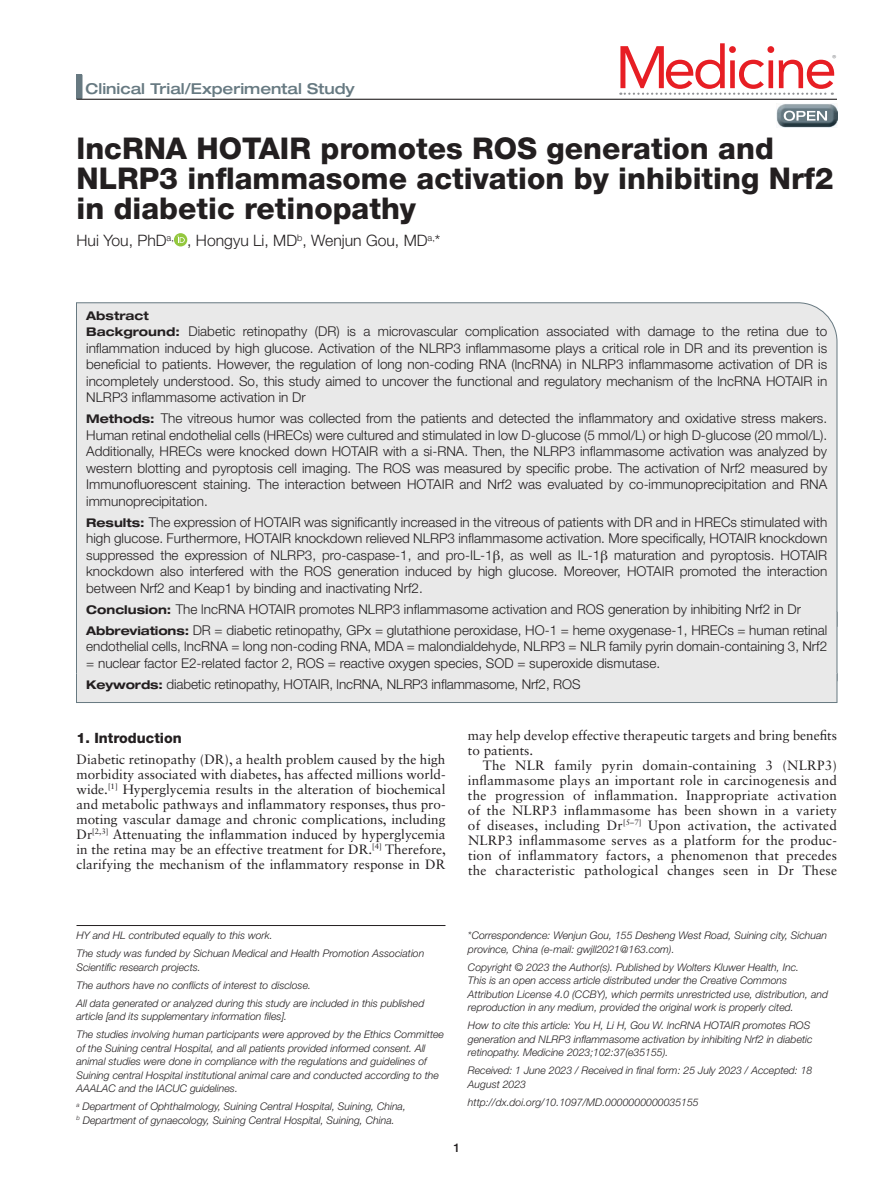
<style>
.page{position:relative;width:891px;height:1188px;background:#fff}
.page>*{position:absolute;margin:0;border:0;box-sizing:border-box;transform-origin:0 0}
.t1{font:59.4px "Avenir";letter-spacing:-.06em;color:#e71e24}
.t2{font:800 30px/30px "Helvetica Neue LT Std";color:#231f20}
.t3{font:300 15.75px "Helvetica Neue LT Std";color:#231f20}
.t4{font:500 expanded 15px "Helvetica Neue LT Std";color:#667981}
.t5{font:800 14.25px "Helvetica Neue LT Std";color:#231f20}
.t6{font:300 13.5px/16.5px "Helvetica Neue LT Std";color:#231f20;text-align:justify}
.t7{font:13.5px/15px "Sabon LT Std";color:#231f20;text-align:justify}
.t8{font:700 expanded 12px "Helvetica Neue LT Std";color:#231f20}
.t9{font:500 12px "Helvetica Neue LT Std";color:#231f20}
.t10{font:italic 300 10.5px/13.5px "Helvetica Neue LT Std";color:#231f20}
.t11{font:500 10.35px "Akzidenz Grotesk BE";color:#909295}
.s1{font-weight:700;font-stretch:expanded;font-size:12px}
.s2{font-family:"Gandhari Unicode";font-weight:400}
</style>
<div class="page">
<div style="left:76px;top:74px;width:6px;height:25px;background:#677981"></div>
<hr style="left:76px;top:99px;width:761px;height:1px;background:#231f20">
<img style="left:776px;top:104px;width:61px;height:24px">
<svg style="left:784px;top:111px;width:43px;height:10px"></svg>
<svg style="left:620px;top:93px;width:213px;height:2px"></svg>
<div style="left:76px;top:302px;width:762px;height:326px;background:#e9e9e9"></div>
<div style="left:76px;top:612px;width:761px;height:70px;background:#e9e9e9"></div>
<div style="left:76px;top:673px;width:761px;height:30px;background:#e9e9e9"></div>
<div style="left:76px;top:673px;width:761px;height:30px;border:1px solid #677981"></div>
<div style="left:174px;top:233px;width:13px;height:13px;background:#93c73e;border-radius:50%"></div>
<svg style="left:178px;top:236px;width:7px;height:7px"></svg>
<hr style="left:76px;top:925px;width:370px;height:1px;background:#231f20">
<p class="t4" style="left:86px;top:80px;width:271px">Clinical Trial/Experimental Study</p>
<h1 class="t1" style="left:615px;top:33px;width:223px">Medicine</h1>
<p class="t11" style="left:832px;top:52px;width:6px">®</p>
<h2 class="t2" style="left:76px;top:134px;width:759px">lncRNA HOTAIR promotes ROS generation and<br>NLRP3 inflammasome activation by inhibiting Nrf2 in diabetic retinopathy</h2>
<p class="t3" style="left:76px;top:231px;width:365px">Hui You, PhD<sup>a,</sup> , Hongyu Li, MD<sup>b</sup>, Wenjun Gou, MD<sup>a,</sup>*</p>
<p class="t8" style="left:86px;top:308px;width:64px">Abstract</p>
<p class="t6" style="left:86px;top:323px;width:743px"><span class="s1">Background:</span> Diabetic retinopathy (DR) is a microvascular complication associated with damage to the retina due to inflammation induced by high glucose. Activation of the NLRP3 inflammasome plays a critical role in DR and its prevention is beneficial to patients. However, the regulation of long non-coding RNA (lncRNA) in NLRP3 inflammasome activation of DR is incompletely understood. So, this study aimed to uncover the functional and regulatory mechanism of the lncRNA HOTAIR in NLRP3 inflammasome activation in Dr</p>
<p class="t6" style="left:86px;top:410px;width:743px"><span class="s1">Methods:</span> The vitreous humor was collected from the patients and detected the inflammatory and oxidative stress makers.<br>Human retinal endothelial cells (HRECs) were cultured and stimulated in low D-glucose (5 mmol/L) or high D-glucose (20 mmol/L).<br>Additionally, HRECs were knocked down HOTAIR with a si-RNA. Then, the NLRP3 inflammasome activation was analyzed by western blotting and pyroptosis cell imaging. The ROS was measured by specific probe. The activation of Nrf2 measured by Immunofluorescent staining. The interaction between HOTAIR and Nrf2 was evaluated by co-immunoprecipitation and RNA immunoprecipitation.</p>
<p class="t6" style="left:86px;top:514px;width:743px"><span class="s1">Results:</span> The expression of HOTAIR was significantly increased in the vitreous of patients with DR and in HRECs stimulated with high glucose. Furthermore, HOTAIR knockdown relieved NLRP3 inflammasome activation. More specifically, HOTAIR knockdown suppressed the expression of NLRP3, pro-caspase-1, and pro-IL-1<span class="s2">β</span>, as well as IL-1<span class="s2">β</span> maturation and pyroptosis. HOTAIR knockdown also interfered with the ROS generation induced by high glucose. Moreover, HOTAIR promoted the interaction between Nrf2 and Keap1 by binding and inactivating Nrf2.</p>
<p class="t6" style="left:86px;top:598px;width:743px;line-height:21px"><span class="s1">Conclusion:</span> The lncRNA HOTAIR promotes NLRP3 inflammasome activation and ROS generation by inhibiting Nrf2 in Dr<br><span class="s1">Abbreviations:</span> DR = diabetic retinopathy, GPx = glutathione peroxidase, HO-1 = heme oxygenase-1, HRECs = human retinal</p>
<p class="t6" style="left:86px;top:638px;width:742px">endothelial cells, lncRNA = long non-coding RNA, MDA = malondialdehyde, NLRP3 = NLR family pyrin domain-containing 3, Nrf2 = nuclear factor E2-related factor 2, ROS = reactive oxygen species, SOD = superoxide dismutase.</p>
<p class="t6" style="left:86px;top:676px;width:496px"><span class="s1">Keywords:</span> diabetic retinopathy, HOTAIR, lncRNA, NLRP3 inflammasome, Nrf2, ROS</p>
<p class="t5" style="left:76px;top:729px;width:107px">1. Introduction</p>
<p class="t7" style="left:76px;top:752px;width:371px">Diabetic retinopathy (DR), a health problem caused by the high morbidity associated with diabetes, has affected millions world&shy;wide.<sup>[1]</sup> Hyperglycemia results in the alteration of biochemical and metabolic pathways and inflammatory responses, thus pro&shy;moting vascular damage and chronic complications, including Dr<sup>[2,3]</sup> Attenuating the inflammation induced by hyperglycemia in the retina may be an effective treatment for DR.<sup>[4]</sup> Therefore, clarifying the mechanism of the inflammatory response in DR</p>
<p class="t7" style="left:468px;top:728px;width:370px">may help develop effective therapeutic targets and bring benefits to patients.</p>
<p class="t7" style="left:468px;top:758px;width:371px;text-indent:15px">The NLR family pyrin domain-containing 3 (NLRP3) inflammasome plays an important role in carcinogenesis and the progression of inflammation. Inappropriate activation of the NLRP3 inflammasome has been shown in a variety of diseases, including Dr<sup>[5–7]</sup> Upon activation, the activated NLRP3 inflammasome serves as a platform for the produc&shy;tion of inflammatory factors, a phenomenon that precedes the characteristic pathological changes seen in Dr These</p>
<p class="t10" style="left:76px;top:927px;width:349px;line-height:18px">HY and HL contributed equally to this work.<br>The study was funded by Sichuan Medical and Health Promotion Association</p>
<p class="t10" style="left:76px;top:958px;width:349px;line-height:18px">Scientific research projects.<br>The authors have no conflicts of interest to disclose.<br>All data generated or analyzed during this study are included in this published</p>
<p class="t10" style="left:76px;top:1008px;width:369px;line-height:18px">article [and its supplementary information files].<br>The studies involving human participants were approved by the Ethics Committee</p>
<p class="t10" style="left:76px;top:1041px;width:364px">of the Suining central Hospital, and all patients provided informed consent. All animal studies were done in compliance with the regulations and guidelines of Suining central Hospital institutional animal care and conducted according to the AAALAC and the IACUC guidelines.</p>
<p class="t10" style="left:76px;top:1100px;width:331px"><sup>a</sup> Department of Ophthalmology, Suining Central Hospital, Suining, China, <sup>b</sup> Department of gynaecology, Suining Central Hospital, Suining, China.</p>
<p class="t10" style="left:468px;top:929px;width:361px">*Correspondence: Wenjun Gou, 155 Desheng West Road, Suining city, Sichuan province, China (e-mail: gwjll2021@163.com).</p>
<p class="t10" style="left:468px;top:960px;width:362px">Copyright © 2023 the Author(s). Published by Wolters Kluwer Health, Inc.<br>This is an open access article distributed under the Creative Commons Attribution License 4.0 (CCBY), which permits unrestricted use, distribution, and reproduction in any medium, provided the original work is properly cited.</p>
<p class="t10" style="left:468px;top:1019px;width:346px">How to cite this article: You H, Li H, Gou W. lncRNA HOTAIR promotes ROS generation and NLRP3 inflammasome activation by inhibiting Nrf2 in diabetic retinopathy. Medicine 2023;102:37(e35155).</p>
<p class="t10" style="left:468px;top:1064px;width:346px">Received: 1 June 2023 / Received in final form: 25 July 2023 / Accepted: 18<br>August 2023</p>
<p class="t10" style="left:468px;top:1095px;width:232px">http://dx.doi.org/10.1097/MD.0000000000035155</p>
<p class="t9" style="left:453px;top:1140px;width:8px">1</p>
</div>
